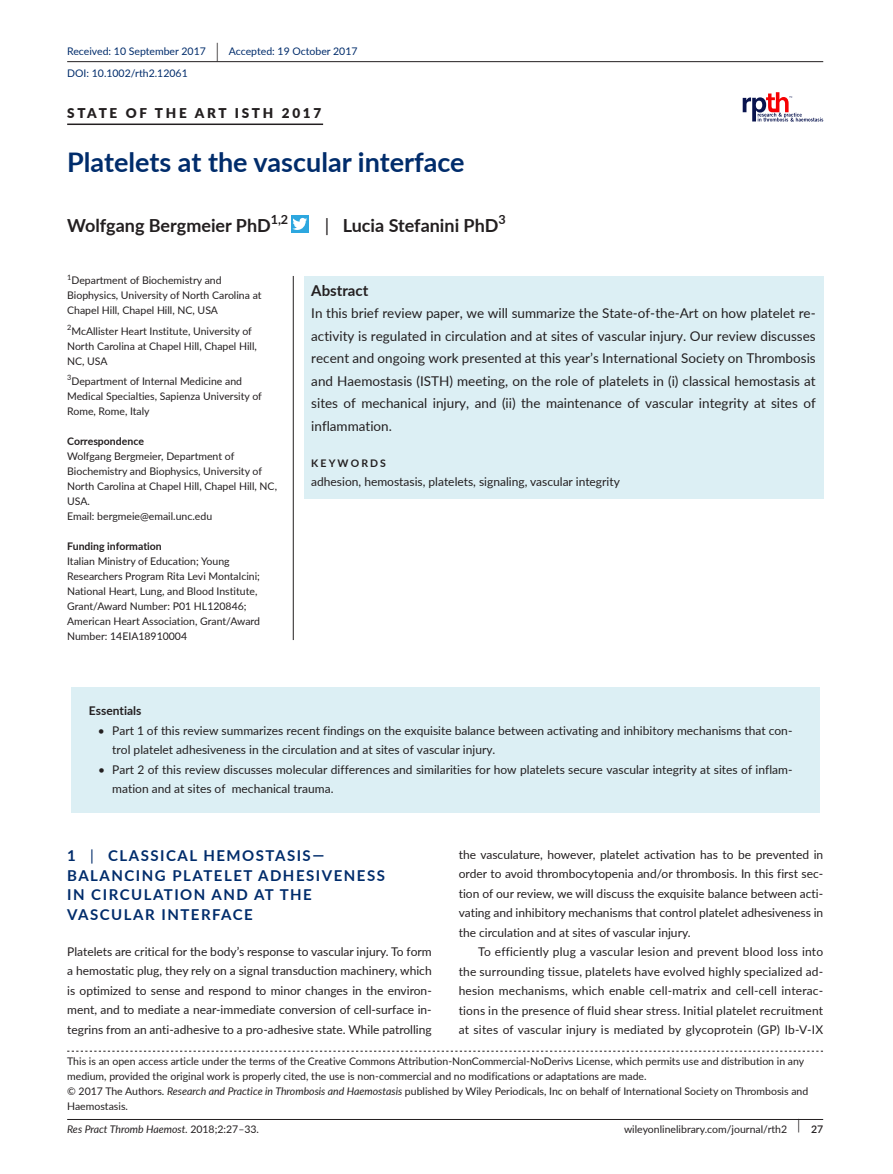
<style>
.page{position:relative;width:893px;height:1174px;background:#fff}
.page>*{position:absolute;margin:0;border:0;box-sizing:border-box;transform-origin:0 0}
.t1{font:700 27px "Lato";color:#002c6b}
.t2{font:700 18px "Lato";color:#231f20}
.t3{font:700 15px/19.5px "Lato";letter-spacing:.1em;color:#002c6b}
.t4{font:700 15px "Lato";color:#231f20}
.t5{font:13.5px/22.5px "Lato";color:#231f20;text-align:justify}
.t6{font:900 13.5px "Lato";letter-spacing:.2em;color:#231f20}
.t7{font:700 12.6px "Lato";color:#231f20}
.t8{font:12px/19.5px "Lato";color:#231f20;text-align:justify}
.t9{font:700 12px "Lato";color:#231f20}
.t10{font:10.5px/15px "Lato";color:#231f20}
.t11{font:10.5px/21.8px "Lato";color:#002c6b}
.t12{font:italic 10.5px "Lato";color:#231f20}
.t13{font:700 10.5px "Lato";color:#231f20}
.t14{font:700 10.5px "Lato";letter-spacing:.2em;color:#231f20}
.t15{font:7.35px "Lato";color:#231f20}
.s1{font-size:19.65px;color:#231f20}
.s2{font-weight:400}
.s3{font-style:italic}
.s4{font-style:normal}
.s5{font-weight:600}
</style>
<div class="page">
<hr style="left:67px;top:1119px;width:756px;height:1px;background:#231f20">
<svg style="left:743px;top:92px;width:80px;height:30px"></svg>
<hr style="left:67px;top:61px;width:756px;height:1px;background:#231f20">
<hr style="left:67px;top:123px;width:256px;height:2px;background:#231f20">
<div style="left:291px;top:215px;width:17px;height:17px;background:#2da7df"></div>
<svg style="left:292px;top:218px;width:15px;height:12px"></svg>
<svg style="left:67px;top:1050px;width:756px;height:1px"></svg>
<div style="left:304px;top:276px;width:519px;height:222px;background:#dceff4"></div>
<hr style="left:293px;top:276px;width:1px;height:364px;background:#231f20">
<div style="left:71px;top:687px;width:748px;height:126px;background:#dceff4"></div>
<p class="t11" style="left:67px;top:40px;width:292px">Received: 10 September 2017 <span class="s1">|</span> Accepted: 19 October 2017<br>DOI: 10.1002/rth2.12061</p>
<p class="t6" style="left:67px;top:102px;width:256px">STATE OF THE ART ISTH 2017</p>
<h1 class="t1" style="left:67px;top:142px;width:399px">Platelets at the vascular interface</h1>
<h2 class="t2" style="left:67px;top:213px;width:205px">Wolfgang Bergmeier PhD</h2>
<p class="t7" style="left:271px;top:210px;width:19px">1,2</p>
<h2 class="t2" style="left:325px;top:213px;width:175px"><span class="s2">|</span> Lucia Stefanini PhD</h2>
<p class="t7" style="left:498px;top:210px;width:9px">3</p>
<p class="t15" style="left:67px;top:272px;width:6px">1</p>
<p class="t10" style="left:67px;top:273px;width:196px;text-indent:4px">Department of Biochemistry and<br>Biophysics, University of North Carolina at<br>Chapel Hill, Chapel Hill, NC, USA</p>
<p class="t15" style="left:67px;top:322px;width:6px">2</p>
<p class="t10" style="left:67px;top:323px;width:191px;text-indent:4px">McAllister Heart Institute, University of<br>North Carolina at Chapel Hill, Chapel Hill,<br>NC, USA</p>
<p class="t15" style="left:67px;top:372px;width:6px">3</p>
<p class="t10" style="left:67px;top:373px;width:196px;text-indent:4px">Department of Internal Medicine and<br>Medical Specialties, Sapienza University of<br>Rome, Rome, Italy</p>
<p class="t13" style="left:67px;top:433px;width:78px">Correspondence</p>
<p class="t10" style="left:67px;top:448px;width:211px">Wolfgang Bergmeier, Department of Biochemistry and Biophysics, University of North Carolina at Chapel Hill, Chapel Hill, NC, USA.<br>Email: bergmeie@email.unc.edu</p>
<p class="t13" style="left:67px;top:538px;width:96px">Funding information</p>
<p class="t10" style="left:67px;top:553px;width:194px">Italian Ministry of Education; Young Researchers Program Rita Levi Montalcini; National Heart, Lung, and Blood Institute, Grant/Award Number: P01 HL120846; American Heart Association, Grant/Award Number: 14EIA18910004</p>
<p class="t4" style="left:311px;top:279px;width:59px">Abstract</p>
<p class="t5" style="left:311px;top:301px;width:506px">In this brief review paper, we will summarize the State-of-the-Art on how platelet re&shy;activity is regulated in circulation and at sites of vascular injury. Our review discusses recent and ongoing work presented at this year’s International Society on Thrombosis and Haemostasis (ISTH) meeting, on the role of platelets in (i) classical hemostasis at sites of mechanical injury, and (ii) the maintenance of vascular integrity at sites of inflammation.</p>
<p class="t14" style="left:311px;top:455px;width:76px">KEYWORDS</p>
<p class="t8" style="left:311px;top:471px;width:310px">adhesion, hemostasis, platelets, signaling, vascular integrity</p>
<p class="t9" style="left:89px;top:702px;width:54px">Essentials</p>
<p class="t8" style="left:112px;top:720px;width:682px;text-indent:-14px">• Part 1 of this review summarizes recent findings on the exquisite balance between activating and inhibitory mechanisms that con&shy;trol platelet adhesiveness in the circulation and at sites of vascular injury.</p>
<p class="t8" style="left:112px;top:759px;width:682px;text-indent:-14px">• Part 2 of this review discusses molecular differences and similarities for how platelets secure vascular integrity at sites of inflam&shy;mation and at sites of mechanical trauma.</p>
<p class="t3" style="left:67px;top:845px;width:319px">1 <span class="s2">|</span> CLASSICAL HEMOSTASIS—<br>BALANCING PLATELET ADHESIVENESS<br>IN CIRCULATION AND AT THE<br>VASCULAR INTERFACE</p>
<p class="t8" style="left:67px;top:941px;width:366px">Platelets are critical for the body’s response to vascular injury. To form a hemostatic plug, they rely on a signal transduction machinery, which is optimized to sense and respond to minor changes in the environ&shy;ment, and to mediate a near-immediate conversion of cell-surface in&shy;tegrins from an anti-adhesive to a pro-adhesive state. While patrolling</p>
<p class="t8" style="left:459px;top:844px;width:366px">the vasculature, however, platelet activation has to be prevented in order to avoid thrombocytopenia and/or thrombosis. In this first sec&shy;tion of our review, we will discuss the exquisite balance between acti&shy;vating and inhibitory mechanisms that control platelet adhesiveness in the circulation and at sites of vascular injury.</p>
<p class="t8" style="left:459px;top:941px;width:366px;text-indent:20px">To efficiently plug a vascular lesion and prevent blood loss into the surrounding tissue, platelets have evolved highly specialized ad&shy;hesion mechanisms, which enable cell-matrix and cell-cell interac&shy;tions in the presence of fluid shear stress. Initial platelet recruitment at sites of vascular injury is mediated by glycoprotein (GP) Ib-V-IX</p>
<p class="t10" style="left:67px;top:1053px;width:743px">This is an open access article under the terms of the Creative Commons Attribution-NonCommercial-NoDerivs License, which permits use and distribution in any medium, provided the original work is properly cited, the use is non-commercial and no modifications or adaptations are made.<br>© 2017 The Authors. <span class="s3">Research and Practice in Thrombosis and Haemostasis</span> published by Wiley Periodicals, Inc on behalf of International Society on Thrombosis and Haemostasis.</p>
<p class="t12" style="left:67px;top:1122px;width:193px">Res Pract Thromb Haemost. <span class="s4">2018;2:27–33.</span></p>
<p class="t10" style="left:624px;top:1121px;width:201px">wileyonlinelibrary.com/journal/rth2 <sup>|</sup> <span class="s5">27</span></p>
</div>
